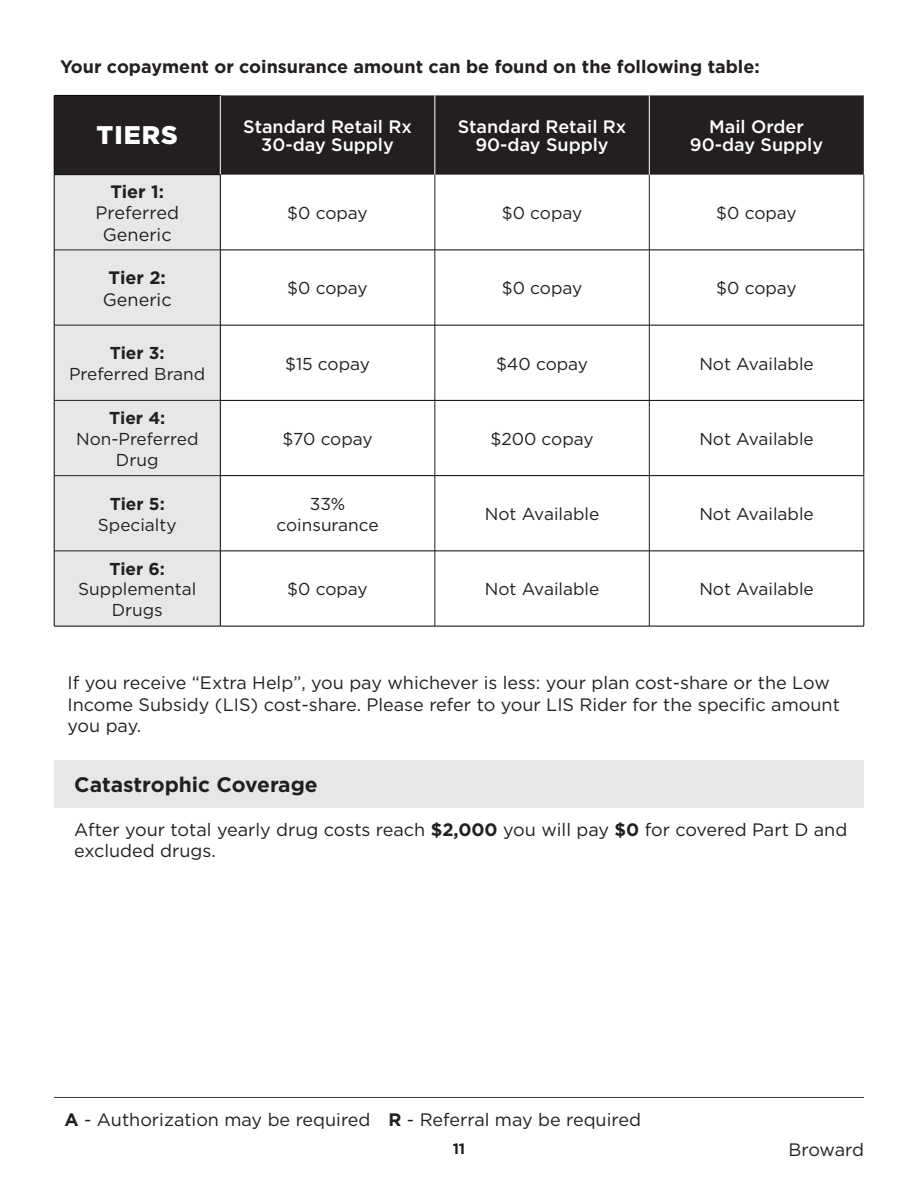
<style>
.page{position:relative;width:918px;height:1188px;background:#fff}
.page>*{position:absolute;margin:0;border:0;box-sizing:border-box;transform-origin:0 0}
.t1{font:900 25.5px "Gotham";letter-spacing:.04em;color:#fff}
.t2{font:700 21px "Gotham";color:#231f20}
.t3{font:18px/21.6px "Gotham";color:#231f20}
.t4{font:500 18px/18px "Gotham";color:#fff;text-align:center}
.t5{font:700 18px "Gotham";color:#231f20}
.t6{font:18px "Gotham";letter-spacing:-.02em;color:#231f20}
.t7{font:17.25px/20.7px "Gotham";color:#231f20;text-align:center}
.t8{font:700 17.25px "Gotham";color:#231f20}
.t9{font:700 15px "Gotham";color:#231f20}
.s1{font-weight:700}
</style>
<div class="page">
<hr style="left:54px;top:1097px;width:810px;height:1px;background:#3f3f3f">
<div style="left:54px;top:761px;width:810px;height:47px;background:#e6e7e9"></div>
<div style="left:55px;top:95px;width:809px;height:80px;background:#231f20"></div>
<div style="left:55px;top:175px;width:165px;height:451px;background:#e6e7e9"></div>
<hr style="left:435px;top:175px;width:1px;height:75px;background:#231f20">
<hr style="left:649px;top:175px;width:1px;height:75px;background:#231f20">
<hr style="left:864px;top:175px;width:1px;height:75px;background:#231f20">
<hr style="left:54px;top:250px;width:166px;height:1px;background:#231f20">
<hr style="left:435px;top:250px;width:1px;height:75px;background:#231f20">
<hr style="left:649px;top:250px;width:1px;height:75px;background:#231f20">
<hr style="left:54px;top:325px;width:166px;height:1px;background:#231f20">
<hr style="left:435px;top:325px;width:1px;height:75px;background:#231f20">
<hr style="left:649px;top:325px;width:1px;height:75px;background:#231f20">
<hr style="left:54px;top:400px;width:166px;height:1px;background:#231f20">
<hr style="left:435px;top:401px;width:1px;height:74px;background:#231f20">
<hr style="left:649px;top:401px;width:1px;height:74px;background:#231f20">
<hr style="left:54px;top:475px;width:166px;height:1px;background:#231f20">
<hr style="left:435px;top:476px;width:1px;height:75px;background:#231f20">
<hr style="left:649px;top:476px;width:1px;height:75px;background:#231f20">
<hr style="left:864px;top:476px;width:1px;height:75px;background:#231f20">
<hr style="left:54px;top:551px;width:166px;height:1px;background:#231f20">
<hr style="left:435px;top:551px;width:1px;height:75px;background:#231f20">
<hr style="left:649px;top:551px;width:1px;height:75px;background:#231f20">
<hr style="left:220px;top:96px;width:1px;height:78px;background:#fff">
<hr style="left:435px;top:95px;width:1px;height:80px;background:#fff">
<hr style="left:649px;top:95px;width:1px;height:80px;background:#fff">
<hr style="left:54px;top:175px;width:1px;height:75px;background:#000">
<hr style="left:220px;top:175px;width:1px;height:75px;background:#000">
<hr style="left:54px;top:250px;width:1px;height:75px;background:#000">
<hr style="left:54px;top:325px;width:1px;height:75px;background:#000">
<hr style="left:54px;top:400px;width:1px;height:76px;background:#000">
<hr style="left:54px;top:476px;width:1px;height:75px;background:#000">
<hr style="left:220px;top:476px;width:1px;height:75px;background:#000">
<hr style="left:54px;top:551px;width:1px;height:75px;background:#000">
<hr style="left:54px;top:626px;width:167px;height:1px;background:#000">
<hr style="left:220px;top:250px;width:215px;height:1px;background:#000">
<hr style="left:220px;top:250px;width:1px;height:75px;background:#000">
<hr style="left:435px;top:250px;width:214px;height:1px;background:#000">
<hr style="left:649px;top:250px;width:215px;height:1px;background:#000">
<hr style="left:220px;top:325px;width:215px;height:1px;background:#000">
<hr style="left:220px;top:325px;width:1px;height:75px;background:#000">
<hr style="left:435px;top:325px;width:214px;height:1px;background:#000">
<hr style="left:649px;top:325px;width:215px;height:1px;background:#000">
<hr style="left:220px;top:400px;width:215px;height:1px;background:#000">
<hr style="left:220px;top:401px;width:1px;height:75px;background:#000">
<hr style="left:435px;top:400px;width:214px;height:1px;background:#000">
<hr style="left:649px;top:400px;width:215px;height:1px;background:#000">
<hr style="left:220px;top:551px;width:215px;height:1px;background:#000">
<hr style="left:220px;top:551px;width:1px;height:75px;background:#000">
<hr style="left:435px;top:551px;width:214px;height:1px;background:#000">
<hr style="left:649px;top:551px;width:215px;height:1px;background:#000">
<hr style="left:864px;top:250px;width:1px;height:75px;background:#000">
<hr style="left:864px;top:325px;width:1px;height:75px;background:#000">
<hr style="left:864px;top:400px;width:1px;height:75px;background:#000">
<hr style="left:221px;top:475px;width:214px;height:1px;background:#000">
<hr style="left:435px;top:475px;width:214px;height:1px;background:#000">
<hr style="left:649px;top:475px;width:215px;height:1px;background:#000">
<hr style="left:864px;top:551px;width:1px;height:75px;background:#000">
<hr style="left:221px;top:626px;width:214px;height:1px;background:#000">
<hr style="left:435px;top:626px;width:214px;height:1px;background:#000">
<hr style="left:649px;top:626px;width:215px;height:1px;background:#000">
<hr style="left:54px;top:95px;width:167px;height:1px;background:#000">
<hr style="left:54px;top:96px;width:1px;height:78px;background:#000">
<hr style="left:54px;top:174px;width:167px;height:1px;background:#000">
<p class="t5" style="left:60px;top:56px;width:701px">Your copayment or coinsurance amount can be found on the following table:</p>
<p class="t1" style="left:97px;top:121px;width:83px">TIERS</p>
<p class="t4" style="left:243px;top:117px;width:170px">Standard Retail Rx<br>30-day Supply</p>
<p class="t4" style="left:458px;top:117px;width:170px">Standard Retail Rx<br>90-day Supply</p>
<p class="t4" style="left:709px;top:117px;width:96px">Mail Order</p>
<p class="t4" style="left:690px;top:135px;width:135px">90-day Supply</p>
<p class="t5" style="left:110px;top:181px;width:55px">Tier 1:</p>
<p class="t3" style="left:96px;top:202px;width:85px;text-align:center">Preferred<br>Generic</p>
<p class="t7" style="left:287px;top:202px;width:82px">$0 copay</p>
<p class="t7" style="left:502px;top:202px;width:82px">$0 copay</p>
<p class="t7" style="left:716px;top:202px;width:82px">$0 copay</p>
<p class="t5" style="left:109px;top:267px;width:59px">Tier 2:</p>
<p class="t3" style="left:103px;top:288px;width:70px">Generic</p>
<p class="t7" style="left:287px;top:278px;width:82px">$0 copay</p>
<p class="t7" style="left:502px;top:278px;width:82px">$0 copay</p>
<p class="t7" style="left:716px;top:278px;width:82px">$0 copay</p>
<p class="t8" style="left:110px;top:343px;width:56px">Tier 3:</p>
<p class="t7" style="left:69px;top:363px;width:138px">Preferred Brand</p>
<p class="t7" style="left:285px;top:353px;width:86px">$15 copay</p>
<p class="t7" style="left:496px;top:353px;width:94px">$40 copay</p>
<p class="t7" style="left:699px;top:353px;width:116px">Not Available</p>
<p class="t8" style="left:109px;top:408px;width:58px">Tier 4:</p>
<p class="t7" style="left:76px;top:428px;width:124px">Non-Preferred<br>Drug</p>
<p class="t7" style="left:282px;top:428px;width:92px">$70 copay</p>
<p class="t7" style="left:490px;top:428px;width:105px">$200 copay</p>
<p class="t7" style="left:699px;top:428px;width:116px">Not Available</p>
<p class="t8" style="left:110px;top:494px;width:57px">Tier 5:</p>
<p class="t7" style="left:98px;top:514px;width:80px">Specialty</p>
<p class="t7" style="left:310px;top:493px;width:37px">33%</p>
<p class="t7" style="left:277px;top:514px;width:104px">coinsurance</p>
<p class="t7" style="left:485px;top:503px;width:116px">Not Available</p>
<p class="t7" style="left:699px;top:503px;width:116px">Not Available</p>
<p class="t8" style="left:109px;top:559px;width:57px">Tier 6:</p>
<p class="t7" style="left:78px;top:579px;width:120px">Supplemental<br>Drugs</p>
<p class="t7" style="left:287px;top:579px;width:82px">$0 copay</p>
<p class="t7" style="left:485px;top:579px;width:116px">Not Available</p>
<p class="t7" style="left:699px;top:579px;width:116px">Not Available</p>
<p class="t3" style="left:68px;top:671px;width:774px">If you receive “Extra Help”, you pay whichever is less: your plan cost-share or the Low<br>Income Subsidy (LIS) cost-share. Please refer to your LIS Rider for the specific amount you pay.</p>
<p class="t2" style="left:74px;top:772px;width:245px">Catastrophic Coverage</p>
<p class="t3" style="left:74px;top:818px;width:775px">After your total yearly drug costs reach <span class="s1">$2,000</span> you will pay <span class="s1">$0</span> for covered Part D and excluded drugs.</p>
<p class="t3" style="left:65px;top:1108px;width:578px"><span class="s1">A</span> - Authorization may be required <span class="s1">R</span> - Referral may be required</p>
<p class="t9" style="left:453px;top:1140px;width:14px">11</p>
<p class="t6" style="left:789px;top:1138px;width:77px">Broward</p>
</div>
